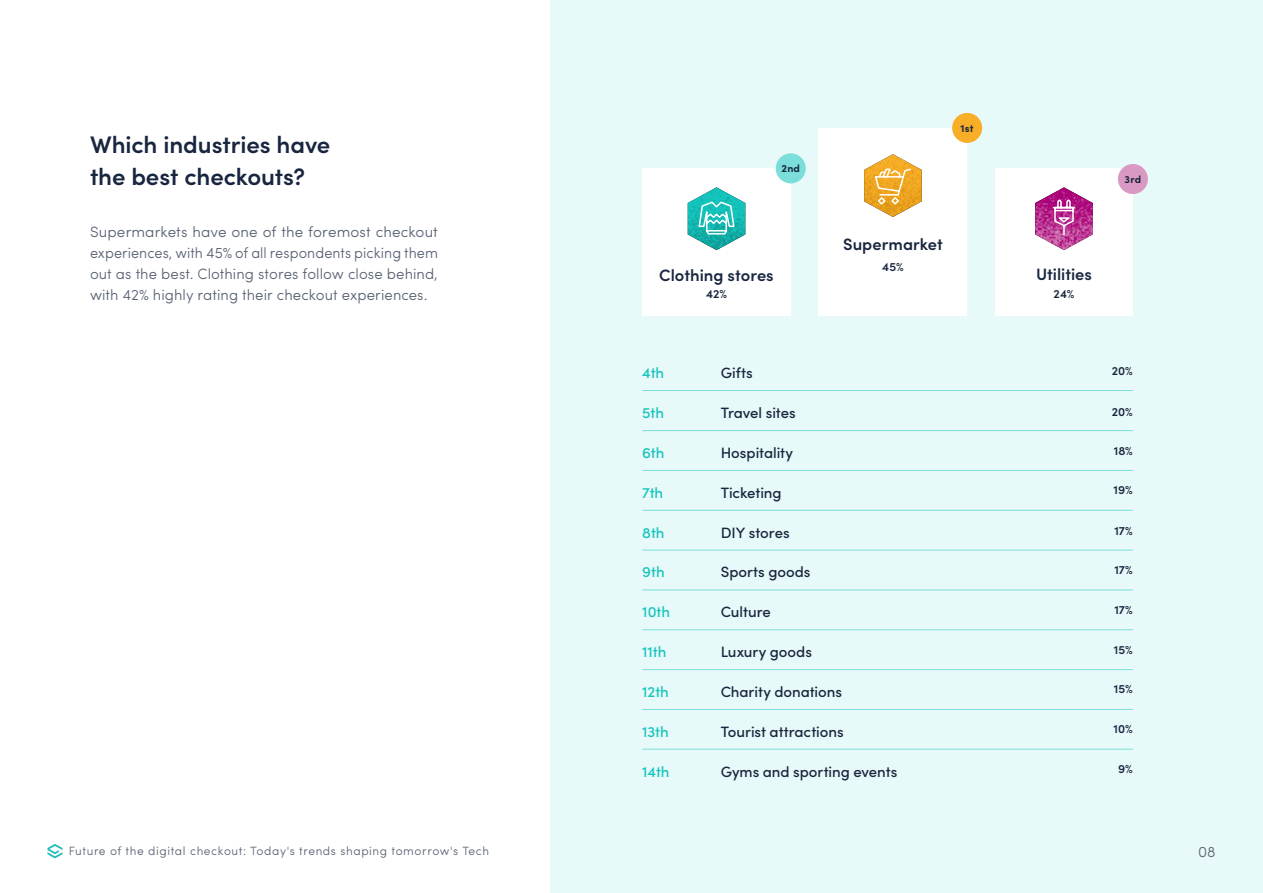
<style>
.page{position:relative;width:1263px;height:893px;background:#fff}
.page>*{position:absolute;margin:0;border:0;box-sizing:border-box;transform-origin:0 0}
.Heading_Medium{font:600 24px/31.5px "Sofia Pro";letter-spacing:-.005em;color:#19263f}
.Heading_Small{font:600 16.5px "Sofia Pro";color:#19263f}
.Paragraph_Justified{font:300 15px/21px "Sofia Pro";letter-spacing:.005em;color:#596374;text-align:justify}
.Label{font:500 15px "Sofia Pro";color:#19263f}
.Label-2{font:500 15px "Sofia Pro";letter-spacing:-.005em;color:#14c5bd}
.t1{font:300 12px "Sofia Pro";letter-spacing:.05em;color:#596374}
.Stat_small{font:600 12px "Sofia Pro";letter-spacing:.005em;color:#19263f}
.Stat_small-2{font:700 10.5px "Sofia Pro";letter-spacing:.01em;color:#19263f}
</style>
<div class="page">
<div style="left:550px;top:0;width:713px;height:893px;background:#e7f9f8"></div>
<svg style="left:47px;top:844px;width:15px;height:14px"></svg>
<div style="left:642px;top:168px;width:149px;height:148px;background:#fff"></div>
<div style="left:819px;top:128px;width:148px;height:188px;background:#fff"></div>
<div style="left:995px;top:168px;width:138px;height:148px;background:#fff"></div>
<hr style="left:642px;top:390px;width:491px;height:1px;background:#7bdeda">
<hr style="left:642px;top:430px;width:491px;height:1px;background:#7bdeda">
<hr style="left:642px;top:470px;width:491px;height:1px;background:#7bdeda">
<hr style="left:642px;top:510px;width:491px;height:1px;background:#7bdeda">
<hr style="left:642px;top:550px;width:491px;height:1px;background:#7bdeda">
<hr style="left:642px;top:590px;width:491px;height:1px;background:#7bdeda">
<hr style="left:642px;top:629px;width:491px;height:1px;background:#7bdeda">
<hr style="left:642px;top:669px;width:491px;height:1px;background:#7bdeda">
<hr style="left:642px;top:709px;width:491px;height:1px;background:#7bdeda">
<hr style="left:642px;top:749px;width:491px;height:1px;background:#7bdeda">
<div style="left:776px;top:153px;width:30px;height:30px;background:#7bdeda;border-radius:50%"></div>
<div style="left:952px;top:113px;width:30px;height:30px;background:#f9ae27;border-radius:50%"></div>
<div style="left:1118px;top:164px;width:30px;height:30px;background:#da99c3;border-radius:50%"></div>
<svg style="left:1035px;top:187px;width:58px;height:63px"></svg>
<svg style="left:688px;top:187px;width:57px;height:63px"></svg>
<svg style="left:864px;top:154px;width:58px;height:63px"></svg>
<p class="Heading_Medium" style="left:90px;top:127px;width:242px">Which industries have the best checkouts?</p>
<p class="Paragraph_Justified" style="left:90px;top:220px;width:349px">Supermarkets have one of the foremost checkout experiences, with 45% of all respondents picking them out as the best. Clothing stores follow close behind, with 42% highly rating their checkout experiences.</p>
<p class="t1" style="left:69px;top:842px;width:422px">Future of the digital checkout: Today's trends shaping tomorrow's Tech</p>
<p class="Stat_small-2" style="left:781px;top:160px;width:20px">2nd</p>
<p class="Stat_small-2" style="left:961px;top:120px;width:14px">1st</p>
<p class="Heading_Small" style="left:843px;top:232px;width:101px">Supermarket</p>
<p class="Stat_small" style="left:882px;top:257px;width:23px">45%</p>
<p class="Heading_Small" style="left:659px;top:263px;width:116px">Clothing stores</p>
<p class="Heading_Small" style="left:1036px;top:262px;width:57px">Utilities</p>
<p class="Stat_small" style="left:706px;top:285px;width:22px">42%</p>
<p class="Stat_small" style="left:1053px;top:285px;width:22px">24%</p>
<p class="Stat_small-2" style="left:1125px;top:171px;width:18px">3rd</p>
<p class="Label-2" style="left:642px;top:362px;width:23px">4th</p>
<p class="Label" style="left:721px;top:362px;width:33px">Gifts</p>
<p class="Label-2" style="left:642px;top:402px;width:23px">5th</p>
<p class="Label-2" style="left:642px;top:441px;width:24px">6th</p>
<p class="Label-2" style="left:642px;top:482px;width:22px">7th</p>
<p class="Label-2" style="left:642px;top:522px;width:24px">8th</p>
<p class="Label-2" style="left:642px;top:561px;width:24px">9th</p>
<p class="Label-2" style="left:642px;top:601px;width:29px">10th</p>
<p class="Label-2" style="left:642px;top:641px;width:26px">11th</p>
<p class="Label-2" style="left:642px;top:680px;width:28px">12th</p>
<p class="Label-2" style="left:642px;top:721px;width:28px">13th</p>
<p class="Label-2" style="left:642px;top:760px;width:29px">14th</p>
<p class="Label" style="left:721px;top:402px;width:77px">Travel sites</p>
<p class="Label" style="left:721px;top:441px;width:74px">Hospitality</p>
<p class="Label" style="left:721px;top:481px;width:62px">Ticketing</p>
<p class="Label" style="left:721px;top:521px;width:70px">DIY stores</p>
<p class="Label" style="left:721px;top:561px;width:91px">Sports goods</p>
<p class="Label" style="left:721px;top:601px;width:52px">Culture</p>
<p class="Label" style="left:721px;top:641px;width:93px">Luxury goods</p>
<p class="Label" style="left:721px;top:681px;width:123px">Charity donations</p>
<p class="Label" style="left:721px;top:720px;width:125px">Tourist attractions</p>
<p class="Label" style="left:721px;top:760px;width:178px">Gyms and sporting events</p>
<p class="Stat_small" style="left:1112px;top:362px;width:23px">20%</p>
<p class="Stat_small" style="left:1112px;top:402px;width:23px">20%</p>
<p class="Stat_small" style="left:1114px;top:441px;width:21px">18%</p>
<p class="Stat_small" style="left:1113px;top:481px;width:21px">19%</p>
<p class="Stat_small" style="left:1114px;top:521px;width:20px">17%</p>
<p class="Stat_small" style="left:1114px;top:561px;width:20px">17%</p>
<p class="Stat_small" style="left:1114px;top:601px;width:20px">17%</p>
<p class="Stat_small" style="left:1114px;top:640px;width:20px">15%</p>
<p class="Stat_small" style="left:1114px;top:680px;width:20px">15%</p>
<p class="Stat_small" style="left:1113px;top:719px;width:21px">10%</p>
<p class="Stat_small" style="left:1118px;top:760px;width:16px">9%</p>
<p class="Paragraph_Justified" style="left:1198px;top:840px;width:19px">08</p>
</div>
